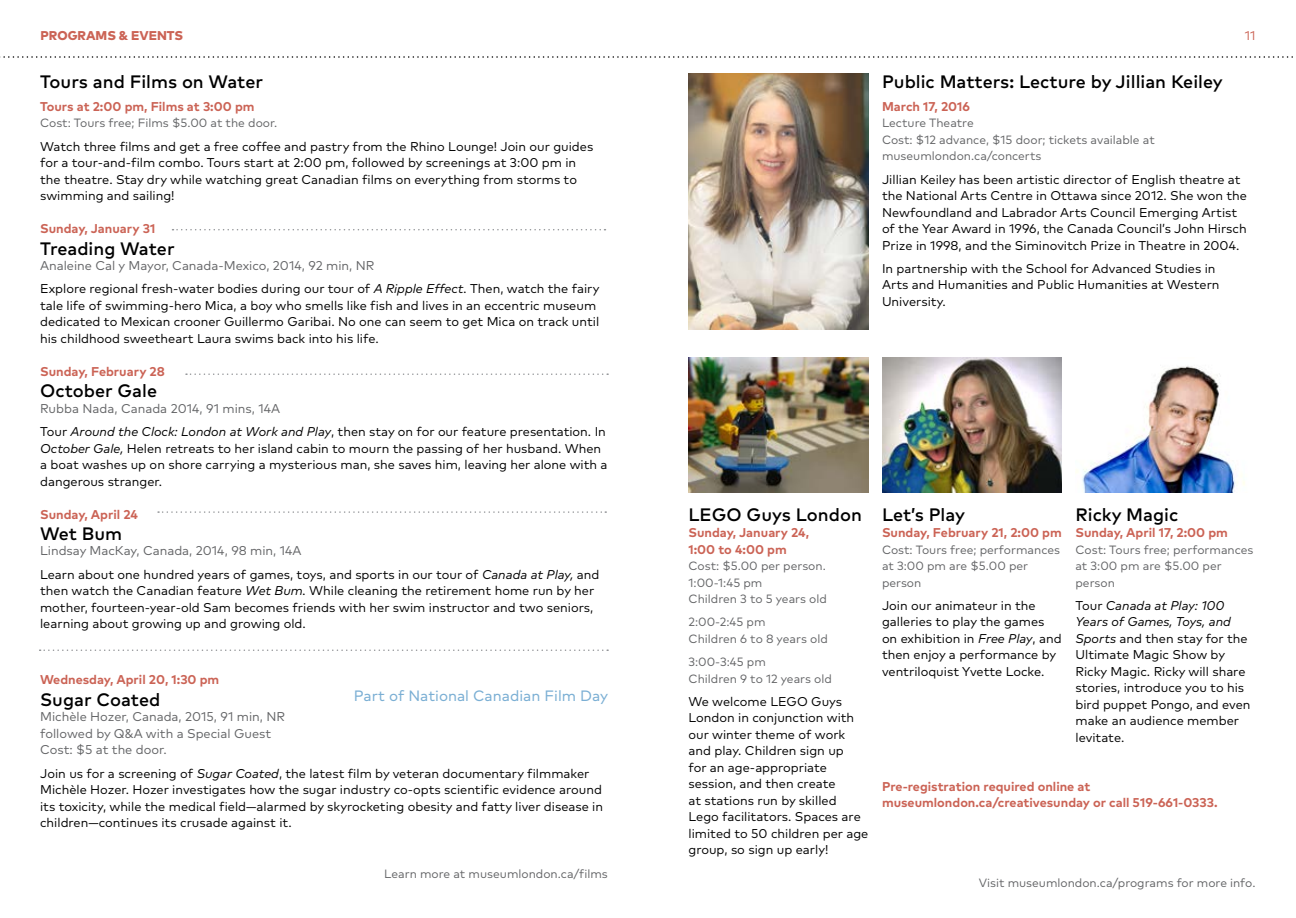
<style>
.page{position:relative;width:1296px;height:918px;background:#fff}
.page>*{position:absolute;margin:0;border:0;box-sizing:border-box;transform-origin:0 0}
.t1{font:500 18px "Mark OT";color:#000}
.t2{font:15px "Mark OT";color:#7bafd4}
.t3{font:12.75px/16.5px "Mark OT";color:#000}
.t4{font:700 12.75px/16.5px "Mark OT";color:#cb6355}
.t5{font:12.75px/16.5px "Mark OT";color:#636466}
.t6{font:800 12.75px "Mark OT";color:#cb6355}
.t7{font:12.75px "Mark OT";color:#cb6355}
.t8{font:12px/16.5px "Mark OT";color:#636466}
.s1{color:#636466}
.s2{font-style:italic}
</style>
<div class="page">
<img style="left:688px;top:73px;width:180px;height:257px">
<img style="left:688px;top:358px;width:180px;height:135px">
<img style="left:882px;top:358px;width:180px;height:135px">
<img style="left:1076px;top:366px;width:169px;height:127px">
<svg style="left:0;top:56px;width:1293px;height:2px"></svg>
<svg style="left:172px;top:229px;width:433px;height:1px"></svg>
<svg style="left:186px;top:373px;width:422px;height:2px"></svg>
<svg style="left:158px;top:511px;width:448px;height:2px"></svg>
<svg style="left:40px;top:650px;width:568px;height:1px"></svg>
<p class="t6" style="left:40px;top:28px;width:144px">PROGRAMS &amp; EVENTS</p>
<h1 class="t1" style="left:40px;top:70px;width:225px">Tours and Films on Water</h1>
<p class="t4" style="left:40px;top:98px;width:216px">Tours at 2:00 pm, Films at 3:00 pm</p>
<p class="t8" style="left:40px;top:115px;width:239px">Cost: Tours free; Films $5.00 at the door.</p>
<p class="t3" style="left:40px;top:138px;width:555px">Watch three films and get a free coffee and pastry from the Rhino Lounge! Join our guides for a tour-and-film combo. Tours start at 2:00 pm, followed by screenings at 3:00 pm in the theatre. Stay dry while watching great Canadian films on everything from storms to swimming and sailing!</p>
<p class="t4" style="left:40px;top:220px;width:117px">Sunday, January 31</p>
<h1 class="t1" style="left:40px;top:237px;width:136px">Treading Water</h1>
<p class="t3" style="left:40px;top:254px;width:561px;line-height:23.2px"><span class="s1">Analeine Cal y Mayor, Canada-Mexico, 2014, 92 min, NR<br></span>Explore regional fresh-water bodies during our tour of <span class="s2">A Ripple Effect.</span> Then, watch the fairy</p>
<p class="t3" style="left:40px;top:297px;width:561px">tale life of swimming-hero Mica, a boy who smells like fish and lives in an eccentric museum dedicated to Mexican crooner Guillermo Garibai. No one can seem to get Mica on track until his childhood sweetheart Laura swims back into his life.</p>
<p class="t4" style="left:40px;top:363px;width:126px">Sunday, February 28</p>
<h1 class="t1" style="left:40px;top:380px;width:119px">October Gale</h1>
<p class="t3" style="left:40px;top:396px;width:567px;line-height:23.2px"><span class="s1">Rubba Nada, Canada 2014, 91 mins, 14A<br></span>Tour <span class="s2">Around the Clock: London at Work and Play</span>, then stay on for our feature presentation. In</p>
<p class="t3" style="left:40px;top:440px;width:569px"><span class="s2">October Gale,</span> Helen retreats to her island cabin to mourn the passing of her husband. When a boat washes up on shore carrying a mysterious man, she saves him, leaving her alone with a dangerous stranger.</p>
<p class="t4" style="left:40px;top:505px;width:99px">Sunday, April 24</p>
<h1 class="t1" style="left:40px;top:522px;width:84px">Wet Bum</h1>
<p class="t3" style="left:40px;top:539px;width:561px;line-height:23.2px"><span class="s1">Lindsay MacKay, Canada, 2014, 98 min, 14A<br></span>Learn about one hundred years of games, toys, and sports in our tour of <span class="s2">Canada at Play,</span> and</p>
<p class="t3" style="left:40px;top:582px;width:556px;text-align:justify">then watch the Canadian feature <span class="s2">Wet Bum.</span> While cleaning the retirement home run by her mother, fourteen-year-old Sam becomes friends with her swim instructor and two seniors, learning about growing up and growing old.</p>
<p class="t4" style="left:40px;top:671px;width:181px">Wednesday, April 20, 1:30 pm</p>
<h1 class="t1" style="left:40px;top:688px;width:122px">Sugar Coated</h1>
<p class="t5" style="left:40px;top:708px;width:246px">Michèle Hozer, Canada, 2015, 91 min, NR followed by Q&amp;A with a Special Guest<br>Cost: $5 at the door.</p>
<p class="t3" style="left:40px;top:765px;width:565px">Join us for a screening of <span class="s2">Sugar Coated</span>, the latest film by veteran documentary filmmaker Michèle Hozer. Hozer investigates how the sugar industry co-opts scientific evidence around its toxicity, while the medical field—alarmed by skyrocketing obesity and fatty liver disease in children—continues its crusade against it.</p>
<p class="t8" style="left:384px;top:865px;width:225px">Learn more at museumlondon.ca/films</p>
<p class="t2" style="left:354px;top:686px;width:256px">Part of National Canadian Film Day</p>
<p class="t7" style="left:1245px;top:28px;width:12px">11</p>
<h1 class="t1" style="left:882px;top:70px;width:342px">Public Matters: Lecture by Jillian Keiley</h1>
<p class="t4" style="left:882px;top:98px;width:90px">March 17, 2016</p>
<p class="t8" style="left:882px;top:115px;width:274px">Lecture Theatre<br>Cost: $12 advance, $15 door; tickets available at museumlondon.ca/concerts</p>
<p class="t3" style="left:882px;top:171px;width:367px">Jillian Keiley has been artistic director of English theatre at the National Arts Centre in Ottawa since 2012. She won the Newfoundland and Labrador Arts Council Emerging Artist of the Year Award in 1996, the Canada Council’s John Hirsch Prize in 1998, and the Siminovitch Prize in Theatre in 2004.</p>
<p class="t3" style="left:882px;top:260px;width:339px">In partnership with the School for Advanced Studies in<br>Arts and Humanities and Public Humanities at Western<br>University.</p>
<h1 class="t1" style="left:688px;top:503px;width:175px">LEGO Guys London</h1>
<p class="t4" style="left:689px;top:524px;width:122px">Sunday, January 24,<br>1:00 to 4:00 pm</p>
<p class="t8" style="left:688px;top:558px;width:140px">Cost: $5.00 per person.<br>1:00-1:45 pm<br>Children 3 to 5 years old</p>
<p class="t8" style="left:688px;top:614px;width:141px">2:00-2:45 pm<br>Children 6 to 8 years old</p>
<p class="t8" style="left:688px;top:654px;width:145px">3:00-3:45 pm<br>Children 9 to 12 years old</p>
<p class="t3" style="left:688px;top:693px;width:181px">We welcome LEGO Guys<br>London in conjunction with our winter theme of work and play. Children sign up<br>for an age-appropriate session, and then create<br>at stations run by skilled<br>Lego facilitators. Spaces are limited to 50 children per age group, so sign up early!</p>
<h1 class="t1" style="left:882px;top:503px;width:85px">Let’s Play</h1>
<p class="t4" style="left:882px;top:524px;width:181px">Sunday, February 21, 2:00 pm</p>
<p class="t8" style="left:882px;top:541px;width:180px">Cost: Tours free; performances at 3:00 pm are $5.00 per person</p>
<p class="t3" style="left:882px;top:597px;width:181px">Join our animateur in the galleries to play the games on exhibition in <span class="s2">Free Play</span>, and then enjoy a performance by ventriloquist Yvette Locke.</p>
<h1 class="t1" style="left:1076px;top:503px;width:104px">Ricky Magic</h1>
<p class="t4" style="left:1076px;top:524px;width:154px">Sunday, April 17, 2:00 pm</p>
<p class="t8" style="left:1076px;top:541px;width:180px">Cost: Tours free; performances at 3:00 pm are $5.00 per person</p>
<p class="t3" style="left:1076px;top:597px;width:177px">Tour <span class="s2">Canada at Play: 100<br>Years of Games, Toys, and<br>Sports</span> and then stay for the<br>Ultimate Magic Show by<br>Ricky Magic. Ricky will share stories, introduce you to his bird puppet Pongo, and even make an audience member levitate.</p>
<p class="t4" style="left:882px;top:778px;width:337px">Pre-registration required online at museumlondon.ca/creativesunday or call 519-661-0333.</p>
<p class="t8" style="left:979px;top:874px;width:278px">Visit museumlondon.ca/programs for more info.</p>
</div>
